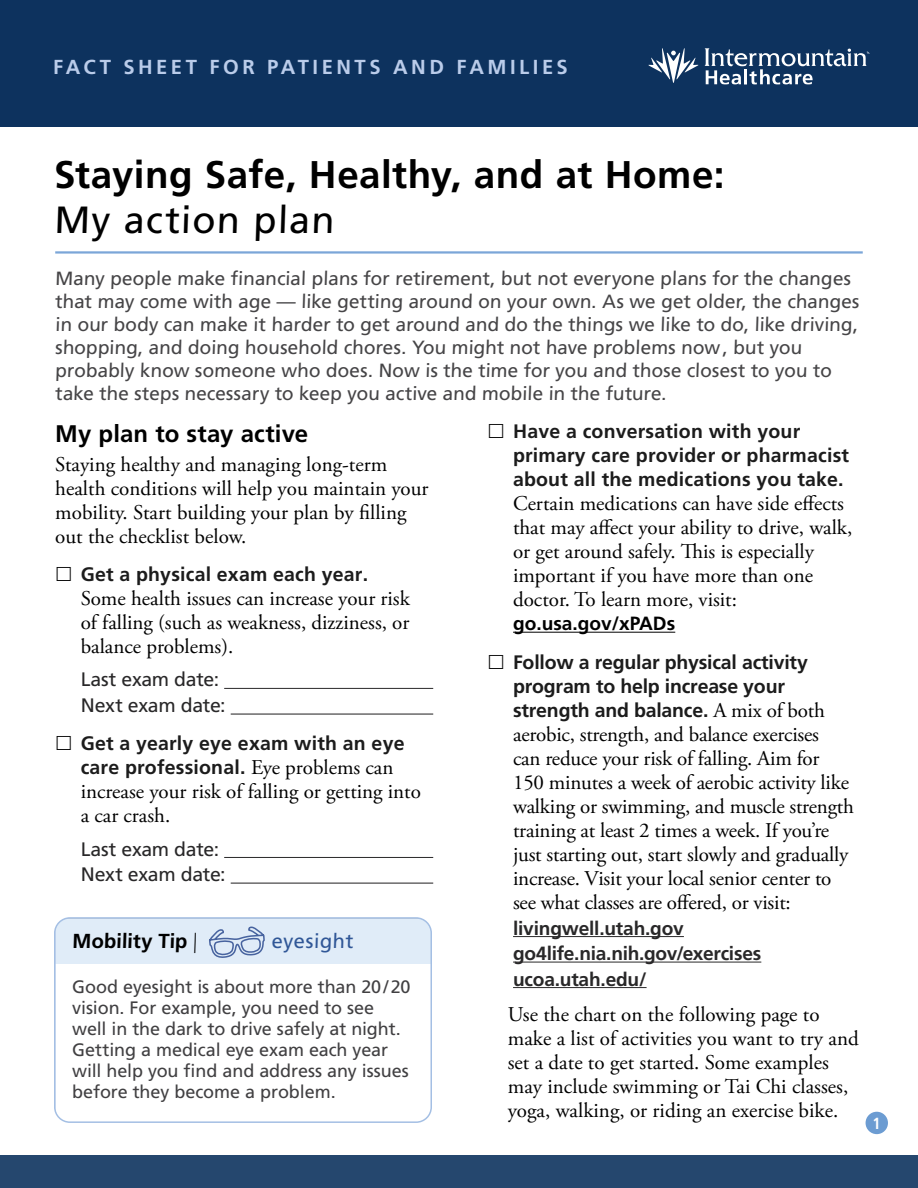
<style>
.page{position:relative;width:918px;height:1188px;background:#fff}
.page>*{position:absolute;margin:0;border:0;box-sizing:border-box;transform-origin:0 0}
.Title__h1{font:700 38.55px "Frutiger LT Std";letter-spacing:.01em;color:#000}
.Title__h1-2{font:37.8px "Frutiger LT Std";color:#000}
.Level_1__h2{font:700 24px "Frutiger LT Std";letter-spacing:.005em;color:#000}
.Main__p{font:21px/24px "Adobe Garamond Pro";color:#000}
.t1{font:700 20.25px "Frutiger LT Std";letter-spacing:.17em;color:#baccea}
.t2{font:700 20.25px "Frutiger LT Std";color:#000}
.t3{font:20.25px "Frutiger LT Std";color:#305797}
.t4{font:700 19.5px/24px "Frutiger LT Std";letter-spacing:.01em;color:#1c1c1c}
.t5{font:700 19.5px/24px "Frutiger LT Std";letter-spacing:-.01em;color:#1c1c1c}
.Main__p-2{font:19.5px/25.5px "Frutiger LT Std";letter-spacing:-.015em;color:#292829}
.Opening_paragraph{font:19.2px/22.8px "Frutiger LT Std";letter-spacing:-.015em;color:#464547}
.t6{font:700 19.2px/25.5px "Frutiger LT Std";letter-spacing:-.01em;color:#292829}
.t7{font:700 19.2px "Frutiger LT Std";color:#000}
.t8{font:18px/21px "Frutiger LT Std";letter-spacing:-.005em;color:#414042}
.t9{font:700 condensed 16.2px "Frutiger LT Std";color:#fff}
.s1{font-family:"Adobe Garamond Pro";font-weight:400;font-size:21px;color:#000}
.s2{font-weight:300;font-stretch:condensed}
</style>
<div class="page">
<div style="left:0;top:0;width:918px;height:127px;background:#0d325e"></div>
<svg style="left:648px;top:48px;width:50px;height:35px"></svg>
<svg style="left:705px;top:48px;width:165px;height:36px"></svg>
<div style="left:0;top:1156px;width:918px;height:32px;background:#25476e"></div>
<div style="left:866px;top:1112px;width:22px;height:22px;background:#6c9cd2;border-radius:50%"></div>
<hr style="left:55px;top:251px;width:808px;height:3px;background:#7ba6d8">
<hr style="left:513px;top:632px;width:162px;height:1px;background:#000">
<hr style="left:513px;top:936px;width:171px;height:1px;background:#292829">
<hr style="left:513px;top:962px;width:248px;height:1px;background:#292829">
<hr style="left:513px;top:987px;width:134px;height:1px;background:#292829">
<hr style="left:224px;top:688px;width:209px;height:1px;background:#292829">
<hr style="left:231px;top:714px;width:202px;height:1px;background:#292829">
<hr style="left:224px;top:857px;width:209px;height:1px;background:#292829">
<hr style="left:231px;top:883px;width:202px;height:1px;background:#292829">
<div style="left:55px;top:918px;width:376px;height:45px;background:#e0ecf8"></div>
<hr style="left:55px;top:918px;width:376px;height:1px;background:#bcbec0">
<hr style="left:55px;top:918px;width:1px;height:45px;background:#c6d5ee">
<hr style="left:55px;top:963px;width:1px;height:159px;background:#c6d5ee">
<div style="left:54px;top:917px;width:378px;height:206px;border:2px solid #a4bfe4;border-radius:15px"></div>
<svg style="left:208px;top:926px;width:58px;height:38px"></svg>
<p class="t1" style="left:53px;top:55px;width:516px">FACT SHEET FOR PATIENTS AND FAMILIES</p>
<p class="Title__h1" style="left:54px;top:152px;width:672px">Staying Safe, Healthy, and at Home:</p>
<p class="Title__h1-2" style="left:54px;top:198px;width:283px">My action plan</p>
<p class="Opening_paragraph" style="left:55px;top:267px;width:806px">Many people make financial plans for retirement, but not everyone plans for the changes that may come with age — like getting around on your own. As we get older, the changes in our body can make it harder to get around and do the things we like to do, like driving, shopping, and doing household chores. You might not have problems now, but you probably know someone who does. Now is the time for you and those closest to you to take the steps necessary to keep you active and mobile in the future.</p>
<p class="Level_1__h2" style="left:55px;top:419px;width:254px">My plan to stay active</p>
<p class="Main__p" style="left:55px;top:453px;width:375px">Staying healthy and managing long-term health conditions will help you maintain your mobility. Start building your plan by filling out the checklist below.</p>
<p class="t4" style="left:81px;top:562px;width:289px">Get a physical exam each year.</p>
<p class="Main__p" style="left:81px;top:587px;width:331px;text-align:justify">Some health issues can increase your risk of falling (such as weakness, dizziness, or balance problems).</p>
<p class="Main__p-2" style="left:81px;top:667px;width:146px">Last exam date:<br>Next exam date:</p>
<p class="t4" style="left:81px;top:731px;width:325px">Get a yearly eye exam with an eye care professional. <span class="s1">Eye problems can</span></p>
<p class="Main__p" style="left:81px;top:780px;width:342px">increase your risk of falling or getting into a car crash.</p>
<p class="Main__p-2" style="left:81px;top:836px;width:146px">Last exam date:<br>Next exam date:</p>
<p class="t2" style="left:72px;top:929px;width:128px">Mobility Tip <span class="s2">|</span></p>
<p class="t3" style="left:271px;top:929px;width:84px">eyesight</p>
<p class="t8" style="left:72px;top:976px;width:340px">Good eyesight is about more than 20/20 vision. For example, you need to see well in the dark to drive safely at night.<br>Getting a medical eye exam each year will help you find and address any issues before they become a problem.</p>
<p class="t4" style="left:513px;top:420px;width:338px">Have a conversation with your primary care provider or pharmacist about all the medications you take.</p>
<p class="Main__p" style="left:513px;top:492px;width:341px">Certain medications can have side effects that may affect your ability to drive, walk, or get around safely. This is especially important if you have more than one doctor. To learn more, visit:</p>
<p class="t7" style="left:513px;top:612px;width:164px">go.usa.gov/xPADs</p>
<p class="t5" style="left:513px;top:650px;width:313px">Follow a regular physical activity program to help increase your strength and balance. <span class="s1">A mix of both</span></p>
<p class="Main__p" style="left:513px;top:723px;width:342px">aerobic, strength, and balance exercises<br>can reduce your risk of falling. Aim for 150 minutes a week of aerobic activity like walking or swimming, and muscle strength training at least 2 times a week. If you’re just starting out, start slowly and gradually increase. Visit your local senior center to see what classes are offered, or visit:</p>
<p class="t6" style="left:513px;top:915px;width:250px">livingwell.utah.gov go4life.nia.nih.gov/exercises ucoa.utah.edu/</p>
<p class="Main__p" style="left:508px;top:1003px;width:352px">Use the chart on the following page to make a list of activities you want to try and set a date to get started. Some examples may include swimming or Tai Chi classes, yoga, walking, or riding an exercise bike.</p>
<p class="t9" style="left:873px;top:1113px;width:10px">1</p>
</div>
